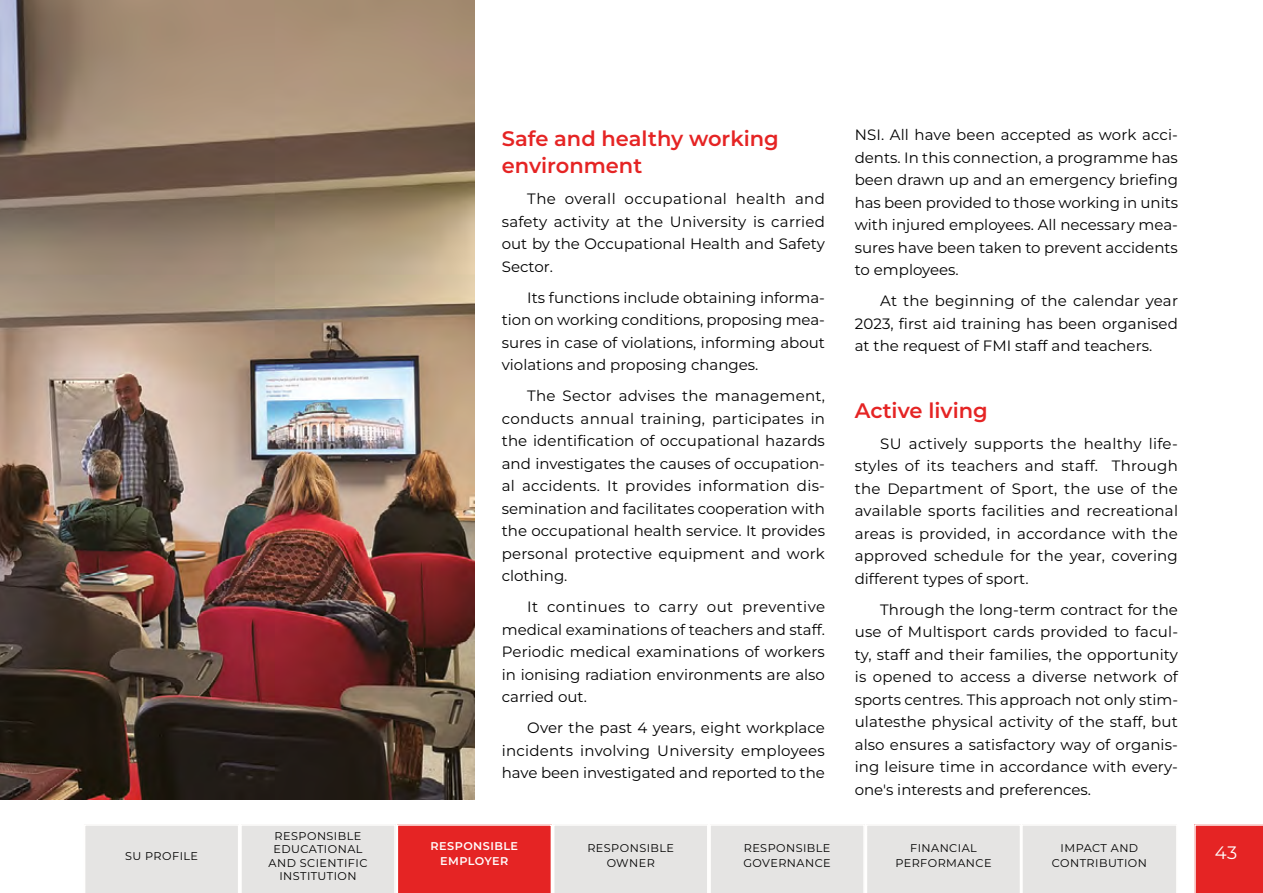
<style>
.page{position:relative;width:1263px;height:893px;background:#fff}
.page>*{position:absolute;margin:0;border:0;box-sizing:border-box;transform-origin:0 0}
.t1{font:600 21px/27px "Montserrat";color:#e52424}
.t2{font:18px "Montserrat";color:#fffefd}
.t3{font:15px/22.5px "Montserrat";color:#000;text-align:justify}
.t4{font:11.25px/15px "Montserrat";letter-spacing:.04em;color:#000;text-align:center}
.t5{font:600 11.25px/15px "Montserrat";letter-spacing:.04em;color:#fffefd;text-align:center}
</style>
<div class="page">
<svg style="left:85px;top:824px;width:1091px;height:69px;background:#e6cac9"></svg>
<div style="left:1194px;top:824px;width:69px;height:69px;background:#e52424"></div>
<img style="left:0;top:0;width:474px;height:799px">
<h1 class="t1" style="left:502px;top:124px;width:278px">Safe and healthy working environment</h1>
<p class="t3" style="left:502px;top:187px;width:325px;text-indent:26px">The overall occupational health and safety activity at the University is carried out by the Occupational Health and Safety Sector.</p>
<p class="t3" style="left:502px;top:285px;width:325px;text-indent:26px">Its functions include obtaining informa&shy;tion on working conditions, proposing mea&shy;sures in case of violations, informing about violations and proposing changes.</p>
<p class="t3" style="left:502px;top:384px;width:325px;text-indent:26px">The Sector advises the management, conducts annual training, participates in the identification of occupational hazards and investigates the causes of occupation&shy;al accidents. It provides information dis&shy;semination and facilitates cooperation with the occupational health service. It provides personal protective equipment and work clothing.</p>
<p class="t3" style="left:502px;top:595px;width:325px;text-indent:26px">It continues to carry out preventive medical examinations of teachers and staff.<br>Periodic medical examinations of workers in ionising radiation environments are also carried out.</p>
<p class="t3" style="left:502px;top:716px;width:325px;text-indent:26px">Over the past 4 years, eight workplace incidents involving University employees have been investigated and reported to the</p>
<p class="t3" style="left:855px;top:123px;width:325px">NSI. All have been accepted as work acci&shy;dents. In this connection, a programme has been drawn up and an emergency briefing has been provided to those working in units with injured employees. All necessary mea&shy;sures have been taken to prevent accidents to employees.</p>
<p class="t3" style="left:855px;top:289px;width:325px;text-indent:26px">At the beginning of the calendar year 2023, first aid training has been organised at the request of FMI staff and teachers.</p>
<h1 class="t1" style="left:855px;top:396px;width:134px">Active living</h1>
<p class="t3" style="left:855px;top:432px;width:325px;text-indent:26px">SU actively supports the healthy life&shy;styles of its teachers and staff. Through the Department of Sport, the use of the available sports facilities and recreational areas is provided, in accordance with the approved schedule for the year, covering different types of sport.</p>
<p class="t3" style="left:855px;top:598px;width:325px;text-indent:26px">Through the long-term contract for the use of Multisport cards provided to facul&shy;ty, staff and their families, the opportunity is opened to access a diverse network of sports centres. This approach not only stim&shy;ulatesthe physical activity of the staff, but also ensures a satisfactory way of organis&shy;ing leisure time in accordance with every&shy;one's interests and preferences.</p>
<p class="t4" style="left:269px;top:828px;width:100px;line-height:13.5px">RESPONSIBLE<br>EDUCATIONAL<br>AND SCIENTIFIC<br>INSTITUTION</p>
<p class="t4" style="left:125px;top:848px;width:75px">SU PROFILE</p>
<p class="t5" style="left:431px;top:838px;width:89px">RESPONSIBLE<br>EMPLOYER</p>
<p class="t2" style="left:1215px;top:840px;width:24px">43</p>
<p class="t4" style="left:587px;top:840px;width:88px">RESPONSIBLE<br>OWNER</p>
<p class="t4" style="left:895px;top:840px;width:98px">FINANCIAL<br>PERFORMANCE</p>
<p class="t4" style="left:1052px;top:840px;width:97px">IMPACT AND<br>CONTRIBUTION</p>
<p class="t4" style="left:743px;top:840px;width:89px;text-align:left">RESPONSIBLE<br>GOVERNANCE</p>
</div>
